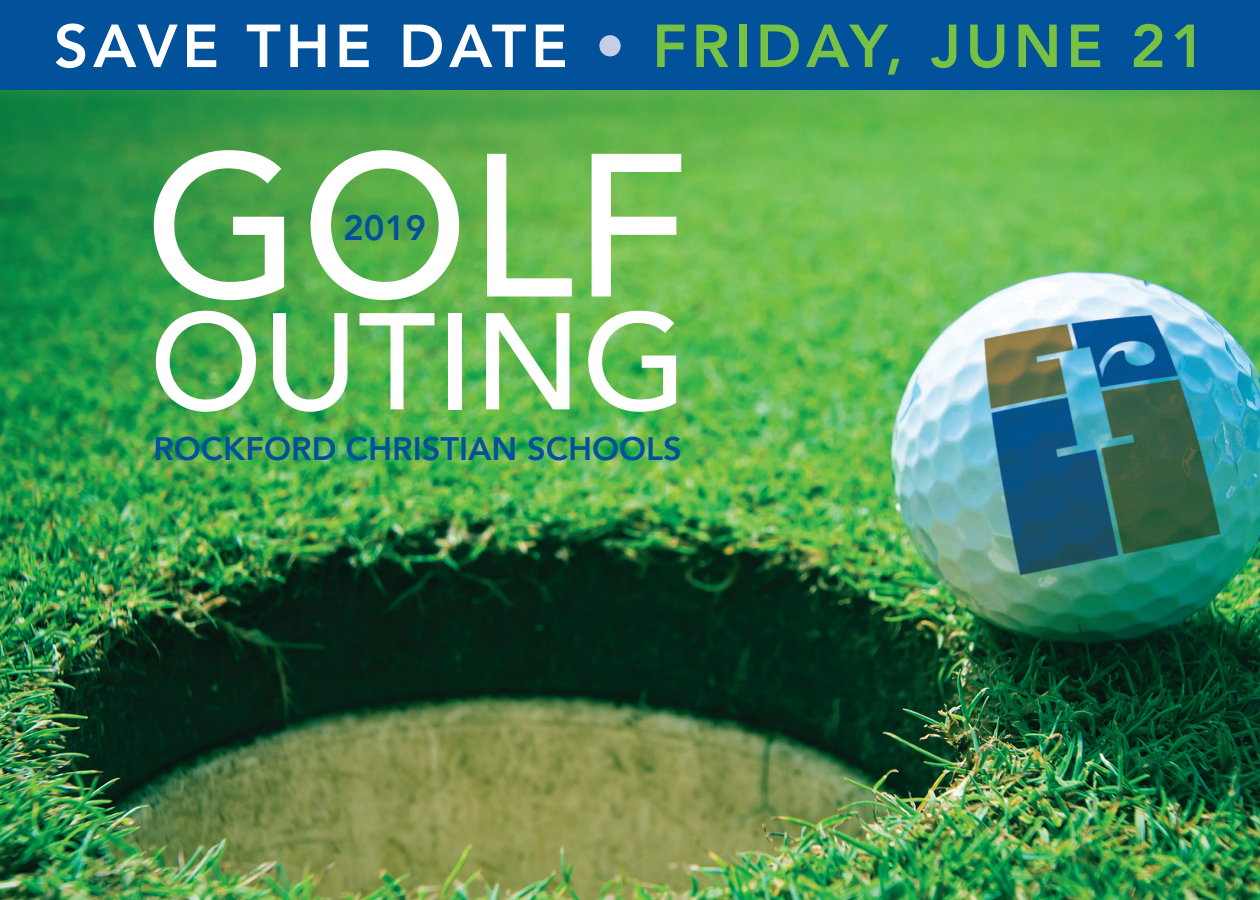
<style>
.page{position:relative;width:1260px;height:900px;background:#fff}
.page>*{position:absolute;margin:0;border:0;box-sizing:border-box;transform-origin:0 0}
.t1{font:500 201.5px "Avenir";color:#fff}
.t2{font:500 135.75px "Avenir";color:#fff}
.t3{font:800 60px "Avenir";letter-spacing:.08em;color:#79c142}
.t4{font:800 35px "Avenir";color:#01529a}
.t5{font:800 32.5px "Avenir";color:#01529a}
.s1{color:#fff}
.s2{color:#c6cde5}
</style>
<div class="page">
<img style="left:0;top:90px;width:1260px;height:810px">
<div style="left:0;top:0;width:1260px;height:90px;background:#01529a"></div>
<p class="t3" style="left:54px;top:-1px;width:1154px"><span class="s1">SAVE THE DATE</span> <span class="s2">•</span> FRIDAY, JUNE 21</p>
<p class="t1" style="left:144px;top:52px;width:546px">GOLF</p>
<p class="t4" style="left:343px;top:201px;width:84px">2019</p>
<p class="t2" style="left:149px;top:245px;width:540px">OUTING</p>
<p class="t5" style="left:153px;top:423px;width:530px">ROCKFORD CHRISTIAN SCHOOLS</p>
</div>
